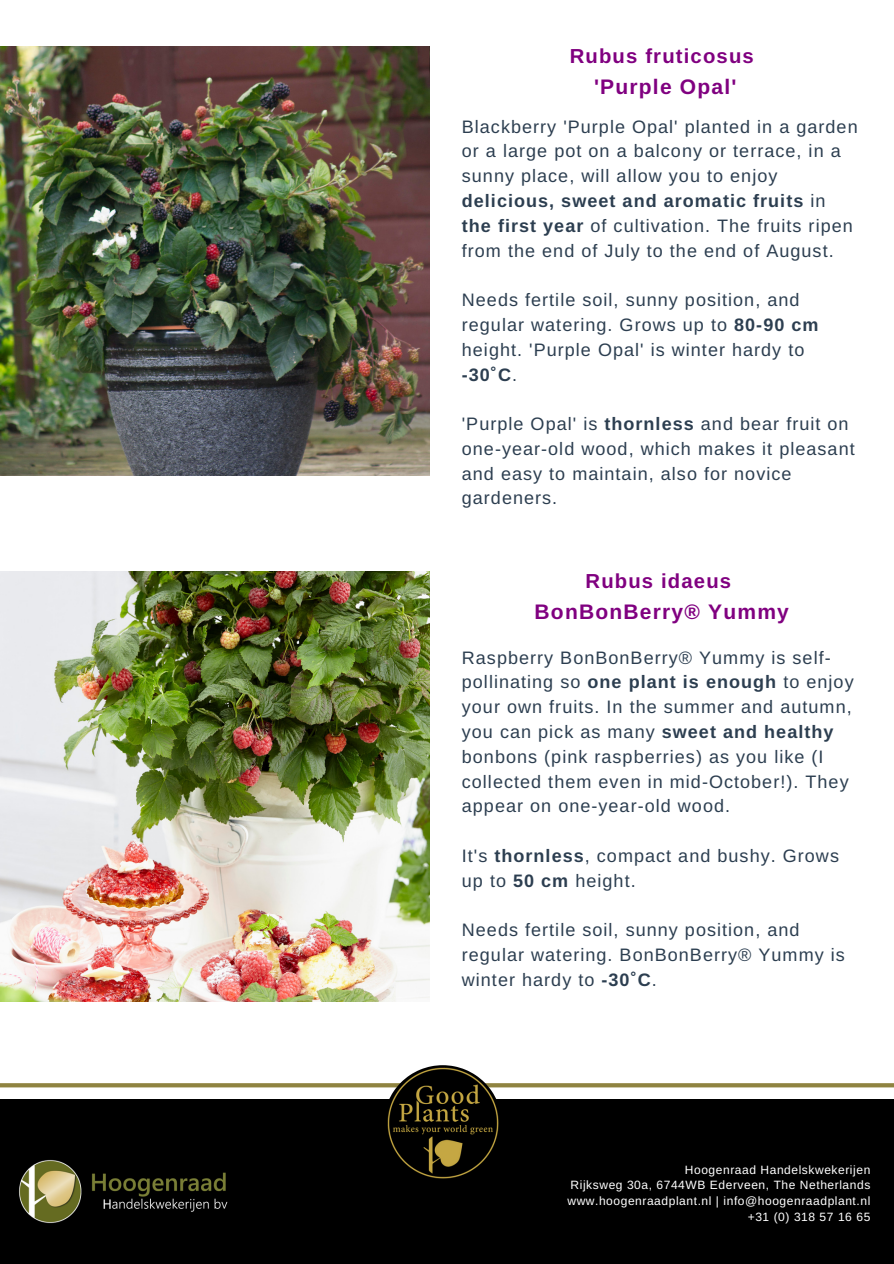
<style>
.page{position:relative;width:894px;height:1264px;background:#fff}
.page>*{position:absolute;margin:0;border:0;box-sizing:border-box;transform-origin:0 0}
.t1{font:700 21px "Arimo";letter-spacing:.06em;color:#800080}
.t2{font:700 20.25px "Arimo";letter-spacing:.06em;color:#800080}
.t3{font:18px/24.8px "Arimo";letter-spacing:.055em;color:#2c3e50}
.t4{font:12px/15.8px "Arimo";letter-spacing:.045em;color:#fff;text-align:right}
.s1{font-weight:700}
</style>
<div class="page">
<img style="left:0;top:47px;width:429px;height:429px">
<img style="left:0;top:572px;width:429px;height:429px">
<div style="left:0;top:1098px;width:893px;height:165px;background:#000"></div>
<svg style="left:0;top:1065px;width:893px;height:34px"></svg>
<img style="left:386px;top:1066px;width:113px;height:113px">
<img style="left:19px;top:1160px;width:209px;height:63px">
<p class="t2" style="left:569px;top:44px;width:185px">Rubus fruticosus</p>
<p class="t1" style="left:594px;top:75px;width:144px">'Purple Opal'</p>
<p class="t3" style="left:461px;top:114px;width:397px">Blackberry 'Purple Opal' planted in a garden or a large pot on a balcony or terrace, in a sunny place, will allow you to enjoy <span class="s1">delicious, sweet and aromatic fruits</span> in <span class="s1">the first year</span> of cultivation. The fruits ripen from the end of July to the end of August.</p>
<p class="t3" style="left:461px;top:287px;width:358px">Needs fertile soil, sunny position, and regular watering. Grows up to <span class="s1">80-90 cm </span>height. 'Purple Opal' is winter hardy to <span class="s1">-30˚C</span>.</p>
<p class="t3" style="left:461px;top:411px;width:394px">'Purple Opal' is <span class="s1">thornless</span> and bear fruit on one-year-old wood, which makes it pleasant and easy to maintain, also for novice gardeners.</p>
<p class="t2" style="left:585px;top:569px;width:147px">Rubus idaeus</p>
<p class="t1" style="left:534px;top:600px;width:256px">BonBonBerry® Yummy</p>
<p class="t3" style="left:461px;top:645px;width:393px">Raspberry BonBonBerry® Yummy is self&shy;pollinating so <span class="s1">one plant is enough</span> to enjoy your own fruits. In the summer and autumn, you can pick as many <span class="s1">sweet and healthy </span>bonbons (pink raspberries) as you like (I collected them even in mid-October!). They appear on one-year-old wood.</p>
<p class="t3" style="left:461px;top:843px;width:378px">It's <span class="s1">thornless</span>, compact and bushy. Grows up to <span class="s1">50 cm</span> height.</p>
<p class="t3" style="left:461px;top:917px;width:384px">Needs fertile soil, sunny position, and regular watering. BonBonBerry® Yummy is winter hardy to <span class="s1">-30˚C</span>.</p>
<p class="t4" style="left:567px;top:1161px;width:304px">Hoogenraad Handelskwekerijen<br>Rijksweg 30a, 6744WB Ederveen, The Netherlands www.hoogenraadplant.nl | info@hoogenraadplant.nl +31 (0) 318 57 16 65</p>
</div>
